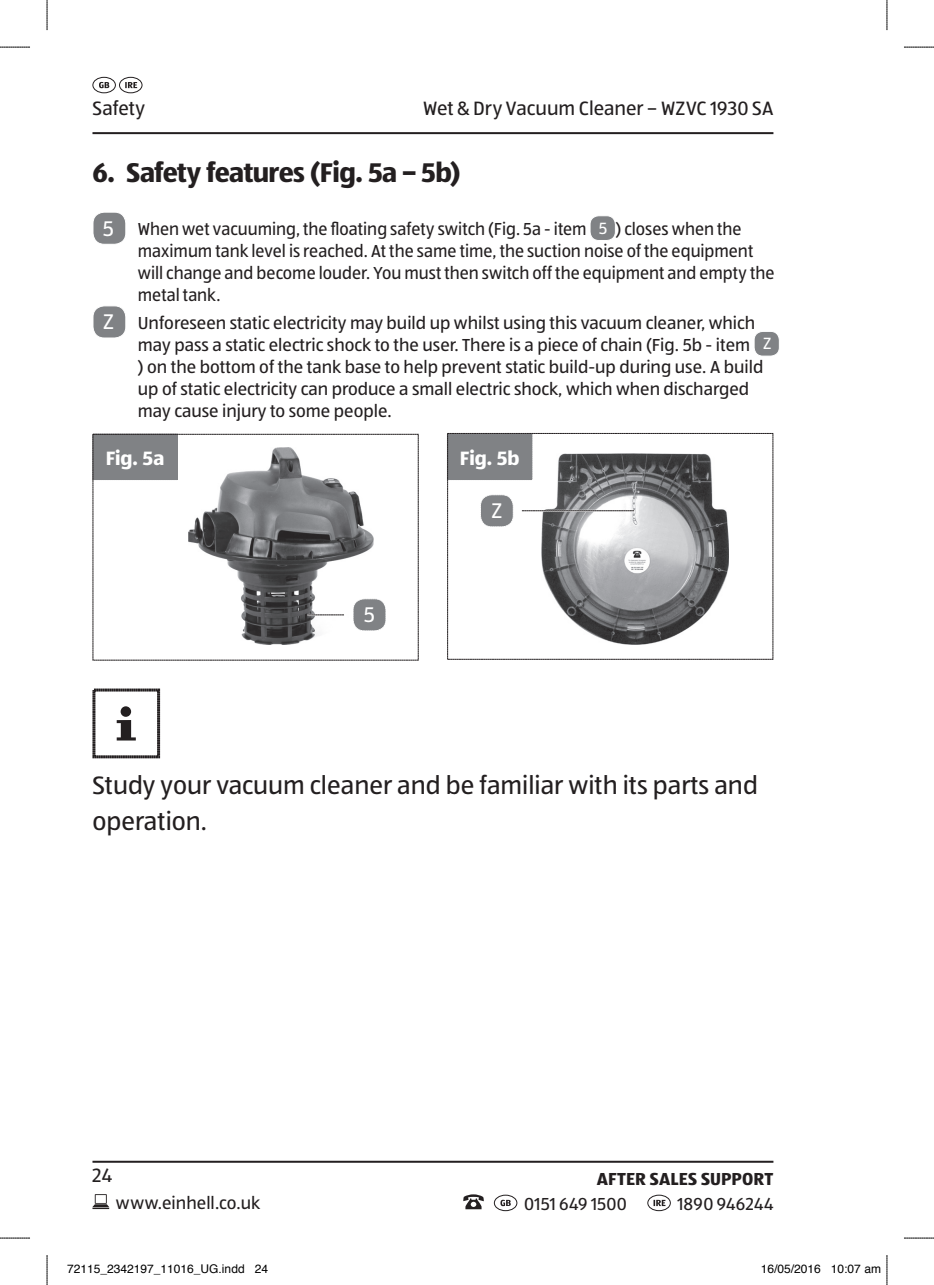
<style>
.page{position:relative;width:934px;height:1285px;background:#fff}
.page>*{position:absolute;margin:0;border:0;box-sizing:border-box;transform-origin:0 0}
.t1{font:700 28px "ALDISUEDOT";letter-spacing:-.02em;color:#231f20}
.t2{font:26px/35.6px "ALDISUEDOT";color:#231f20}
.t3{font:22px "ALDISUEDOT";color:#fff}
.t4{font:20px "ALDISUEDOT";color:#231f20}
.t5{font:700 20px "ALDISUEDOT";color:#fff}
.t6{font:18px/22px "ALDISUEDOT";color:#231f20}
.t7{font:18px/22px "ALDISUEDOT";color:#231f20;scale:.96 1}
.t8{font:700 18px "ALDISUEDOT";letter-spacing:.01em;color:#231f20}
.t9{font:12px "Helvetica";color:#000}
.s1{font-size:16.8px;color:#fff}
.s2{font-size:22px;color:#fff}
</style>
<div class="page">
<hr style="left:92px;top:1160px;width:681px;height:2px;background:#231f20">
<hr style="left:92px;top:132px;width:681px;height:2px;background:#231f20">
<svg style="left:463px;top:1194px;width:20px;height:15px"></svg>
<div style="left:493px;top:1194px;width:24px;height:17px;border:1px solid #231f20;border-radius:50%"></div>
<svg style="left:500px;top:1199px;width:10px;height:7px"></svg>
<div style="left:647px;top:1194px;width:23px;height:17px;border:1px solid #231f20;border-radius:50%"></div>
<svg style="left:653px;top:1199px;width:12px;height:7px"></svg>
<div style="left:92px;top:77px;width:24px;height:16px;border:1px solid #231f20;border-radius:50%"></div>
<svg style="left:99px;top:82px;width:10px;height:6px"></svg>
<div style="left:119px;top:77px;width:23px;height:16px;border:1px solid #231f20;border-radius:50%"></div>
<svg style="left:125px;top:82px;width:12px;height:6px"></svg>
<svg style="left:92px;top:1194px;width:17px;height:15px"></svg>
<div style="left:93px;top:212px;width:33px;height:32px;background:#808285;border-radius:11px"></div>
<div style="left:92px;top:212px;width:34px;height:33px;border:1px solid #fff;border-radius:11px"></div>
<div style="left:590px;top:216px;width:25px;height:24px;background:#808285;border-radius:9px"></div>
<div style="left:589px;top:215px;width:26px;height:26px;border:1px solid #fff;border-radius:9px"></div>
<div style="left:93px;top:306px;width:33px;height:32px;background:#808285;border-radius:11px"></div>
<div style="left:92px;top:305px;width:34px;height:33px;border:1px solid #fff;border-radius:11px"></div>
<div style="left:753px;top:331px;width:26px;height:25px;background:#808285;border-radius:9px"></div>
<div style="left:753px;top:331px;width:26px;height:25px;border:1px solid #fff;border-radius:9px"></div>
<img style="left:541px;top:454px;width:187px;height:190px">
<img style="left:188px;top:447px;width:185px;height:197px">
<div style="left:447px;top:434px;width:84px;height:45px;background:#808285"></div>
<div style="left:447px;top:434px;width:85px;height:46px;border:1px dashed #808285"></div>
<div style="left:447px;top:433px;width:326px;height:227px;border:1px dashed #231f20"></div>
<div style="left:93px;top:434px;width:84px;height:45px;background:#808285"></div>
<div style="left:92px;top:434px;width:85px;height:46px;border:1px dashed #808285"></div>
<svg style="left:307px;top:614px;width:37px;height:2px"></svg>
<div style="left:353px;top:599px;width:33px;height:32px;background:#808285;border-radius:11px"></div>
<div style="left:352px;top:598px;width:34px;height:33px;border:1px dashed #fff;border-radius:11px"></div>
<svg style="left:521px;top:510px;width:113px;height:2px"></svg>
<div style="left:480px;top:495px;width:33px;height:32px;background:#808285;border-radius:11px"></div>
<div style="left:480px;top:494px;width:33px;height:33px;border:1px dashed #fff;border-radius:11px"></div>
<div style="left:92px;top:688px;width:68px;height:70px;border:3px dashed #231f20"></div>
<div style="left:120px;top:706px;width:11px;height:11px;background:#231f20;border-radius:50%"></div>
<svg style="left:117px;top:720px;width:19px;height:20px"></svg>
<svg style="left:0;top:46px;width:30px;height:2px"></svg>
<svg style="left:904px;top:46px;width:29px;height:2px"></svg>
<svg style="left:0;top:1237px;width:30px;height:2px"></svg>
<svg style="left:904px;top:1237px;width:29px;height:2px"></svg>
<svg style="left:46px;top:0;width:2px;height:30px"></svg>
<svg style="left:46px;top:1255px;width:2px;height:30px"></svg>
<svg style="left:886px;top:0;width:1px;height:30px"></svg>
<svg style="left:886px;top:1255px;width:1px;height:30px"></svg>
<p class="t4" style="left:92px;top:96px;width:54px">Safety</p>
<p class="t4" style="left:423px;top:96px;width:352px">Wet &amp; Dry Vacuum Cleaner – WZVC 1930 SA</p>
<h1 class="t1" style="left:92px;top:154px;width:369px">6. Safety features (Fig. 5a – 5b)</h1>
<p class="t3" style="left:103px;top:214px;width:13px">5</p>
<p class="t7" style="left:138px;top:217px;width:664px">When wet vacuuming, the floating safety switch (Fig. 5a - item <span class="s1">5</span> ) closes when the maximum tank level is reached. At the same time, the suction noise of the equipment will change and become louder. You must then switch off the equipment and empty the metal tank.</p>
<p class="t6" style="left:138px;top:311px;width:634px;text-indent:-35px"><span class="s2">Z</span> Unforeseen static electricity may build up whilst using this vacuum cleaner, which may pass a static electric shock to the user. There is a piece of chain (Fig. 5b - item <span class="s1">Z </span>) on the bottom of the tank base to help prevent static build-up during use. A build up of static electricity can produce a small electric shock, which when discharged may cause injury to some people.</p>
<p class="t5" style="left:106px;top:444px;width:60px">Fig. 5a</p>
<p class="t5" style="left:460px;top:444px;width:61px">Fig. 5b</p>
<p class="t3" style="left:364px;top:600px;width:13px">5</p>
<p class="t3" style="left:491px;top:496px;width:12px">Z</p>
<h2 class="t2" style="left:92px;top:766px;width:666px">Study your vacuum cleaner and be familiar with its parts and operation.</h2>
<p class="t4" style="left:92px;top:1162px;width:21px">24</p>
<p class="t8" style="left:596px;top:1166px;width:178px">AFTER SALES SUPPORT</p>
<p class="t6" style="left:116px;top:1191px;width:146px">www.einhell.co.uk</p>
<p class="t6" style="left:524px;top:1192px;width:104px">0151 649 1500</p>
<p class="t6" style="left:677px;top:1192px;width:97px">1890 946244</p>
<p class="t9" style="left:67px;top:1259px;width:202px">72115_2342197_11016_UG.indd 24</p>
<p class="t9" style="left:760px;top:1259px;width:122px">16/05/2016 10:07 am</p>
</div>
